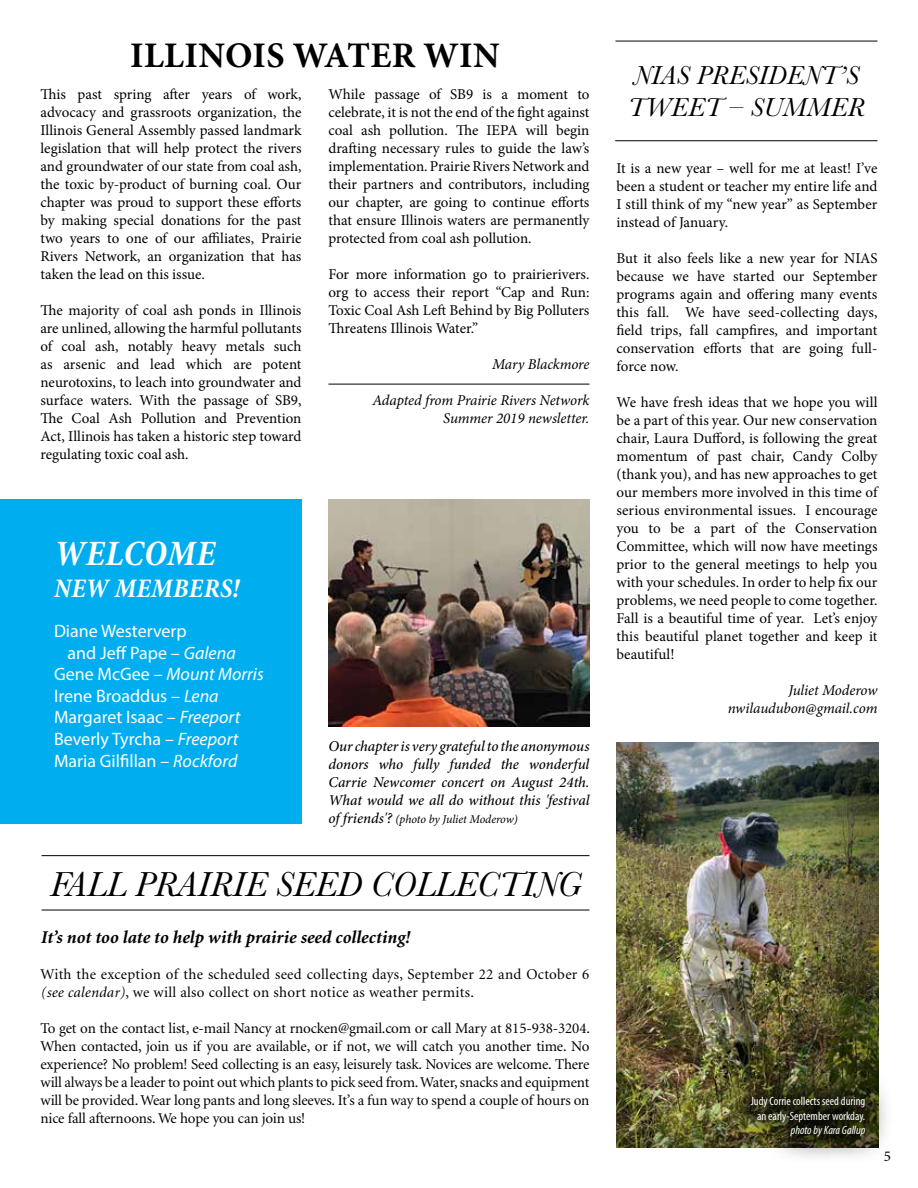
<style>
.page{position:relative;width:918px;height:1188px;background:#fff}
.page>*{position:absolute;margin:0;border:0;box-sizing:border-box;transform-origin:0 0}
.t1{font:italic 36px "Baskerville";color:#000}
.t2{font:700 36px "Minion Pro";letter-spacing:.01em;color:#000}
.t3{font:italic 700 condensed 36px "Minion Pro";letter-spacing:.01em;color:#fff}
.t4{font:italic 27px/32.4px "Baskerville";letter-spacing:.01em;color:#000}
.t5{font:italic 700 condensed 27px "Minion Pro";letter-spacing:.01em;color:#fff}
.t6{font:18px "Myriad Pro";color:#fff}
.t7{font:italic 700 18px "Minion";color:#000}
.t8{font:italic 18px "Myriad Pro";color:#fff}
.t9{font:15px/18px "Minion Pro";color:#000;text-align:justify}
.t10{font:15px/18px "Minion";letter-spacing:.02em;color:#000}
.t11{font:italic 500 15px/18px "Minion Pro";letter-spacing:-.005em;color:#000;text-align:justify}
.t12{font:italic 15px/18px "Minion Pro";letter-spacing:-.005em;color:#000;text-align:right}
.t13{font:condensed 12px/14.4px "Myriad Pro";color:#fff;text-align:center}
.t14{font:italic 12px "Minion Pro";letter-spacing:-.01em;color:#000}
.t15{font:italic condensed 12px "Myriad Pro";color:#fff}
.s1{font-style:italic}
.s2{font-style:normal}
.s3{font-weight:500;font-size:15px}
</style>
<div class="page">
<hr style="left:615px;top:41px;width:262px;height:1px;background:#000">
<hr style="left:615px;top:141px;width:263px;height:1px;background:#000">
<div style="left:614px;top:742px;width:265px;height:406px;background:#000;opacity:.5"></div>
<div style="left:723px;top:1068px;width:171px;height:97px;background:#000;opacity:.9"></div>
<hr style="left:42px;top:855px;width:547px;height:1px;background:#000">
<hr style="left:42px;top:910px;width:547px;height:1px;background:#000">
<img style="left:328px;top:500px;width:262px;height:227px">
<hr style="left:328px;top:384px;width:262px;height:1px;background:#000">
<div style="left:0;top:500px;width:302px;height:324px;background:#00aeef"></div>
<h1 class="t2" style="left:130px;top:30px;width:371px">ILLINOIS WATER WIN</h1>
<p class="t9" style="left:40px;top:85px;width:263px">This past spring after years of work, advocacy and grassroots organization, the Illinois General Assembly passed landmark legislation that will help protect the rivers and groundwater of our state from coal ash, the toxic by-product of burning coal. Our chapter was proud to support these efforts by making special donations for the past two years to one of our affiliates, Prairie Rivers Network, an organization that has taken the lead on this issue.</p>
<p class="t9" style="left:40px;top:301px;width:263px">The majority of coal ash ponds in Illinois are unlined, allowing the harmful pollutants of coal ash, notably heavy metals such as arsenic and lead which are potent neurotoxins, to leach into groundwater and surface waters. With the passage of SB9, The Coal Ash Pollution and Prevention Act, Illinois has taken a historic step toward regulating toxic coal ash.</p>
<p class="t9" style="left:328px;top:85px;width:263px">While passage of SB9 is a moment to celebrate, it is not the end of the fight against coal ash pollution. The IEPA will begin drafting necessary rules to guide the law’s implementation. Prairie Rivers Network and their partners and contributors, including our chapter, are going to continue efforts that ensure Illinois waters are permanently protected from coal ash pollution.</p>
<p class="t9" style="left:328px;top:265px;width:263px">For more information go to prairierivers. org to access their report “Cap and Run:<br>Toxic Coal Ash Left Behind by Big Polluters Threatens Illinois Water.”</p>
<p class="t12" style="left:492px;top:355px;width:99px">Mary Blackmore</p>
<p class="t12" style="left:372px;top:391px;width:219px">Adapted from Prairie Rivers Network<br>Summer 2019 newsletter.</p>
<h1 class="t3" style="left:54px;top:529px;width:163px">WELCOME</h1>
<h2 class="t5" style="left:54px;top:570px;width:187px">NEW MEMBERS!</h2>
<p class="t6" style="left:54px;top:620px;width:134px">Diane Westerverp</p>
<p class="t6" style="left:68px;top:642px;width:170px">and Jeff Pape – <span class="s1">Galena</span></p>
<p class="t8" style="left:54px;top:663px;width:211px"><span class="s2">Gene McGee –</span> Mount Morris</p>
<p class="t6" style="left:54px;top:685px;width:166px">Irene Broaddus – <span class="s1">Lena</span></p>
<p class="t6" style="left:54px;top:706px;width:188px">Margaret Isaac – <span class="s1">Freeport</span></p>
<p class="t6" style="left:54px;top:728px;width:186px">Beverly Tyrcha – <span class="s1">Freeport</span></p>
<p class="t6" style="left:54px;top:750px;width:185px">Maria Gilfillan – <span class="s1">Rockford</span></p>
<p class="t11" style="left:328px;top:737px;width:263px">Our chapter is very grateful to the anonymous donors who fully funded the wonderful Carrie Newcomer concert on August 24th.<br>What would we all do without this 'festival</p>
<p class="t14" style="left:328px;top:811px;width:191px"><span class="s3">of friends'?</span> (photo by Juliet Moderow)</p>
<h1 class="t1" style="left:50px;top:861px;width:533px">FALL PRAIRIE SEED COLLECTING</h1>
<p class="t7" style="left:40px;top:928px;width:371px">It’s not too late to help with prairie seed collecting!</p>
<p class="t10" style="left:40px;top:966px;width:550px">With the exception of the scheduled seed collecting days, September 22 and October 6 <span class="s1">(see calendar)</span>, we will also collect on short notice as weather permits.</p>
<p class="t10" style="left:40px;top:1020px;width:551px;text-align:justify">To get on the contact list, e-mail Nancy at rnocken@gmail.com or call Mary at 815-938-3204.<br>When contacted, join us if you are available, or if not, we will catch you another time. No experience? No problem! Seed collecting is an easy, leisurely task. Novices are welcome. There will always be a leader to point out which plants to pick seed from. Water, snacks and equipment will be provided. Wear long pants and long sleeves. It’s a fun way to spend a couple of hours on nice fall afternoons. We hope you can join us!</p>
<h2 class="t4" style="left:628px;top:59px;width:238px">NIAS PRESIDENT’S<br>TWEET – SUMMER</h2>
<p class="t9" style="left:616px;top:159px;width:262px">It is a new year – well for me at least! I’ve been a student or teacher my entire life and I still think of my “new year” as September instead of January.</p>
<p class="t9" style="left:616px;top:249px;width:263px">But it also feels like a new year for NIAS because we have started our September programs again and offering many events this fall. We have seed-collecting days, field trips, fall campfires, and important conservation efforts that are going full&shy;force now.</p>
<p class="t9" style="left:616px;top:393px;width:263px">We have fresh ideas that we hope you will be a part of this year. Our new conservation chair, Laura Dufford, is following the great momentum of past chair, Candy Colby (thank you), and has new approaches to get our members more involved in this time of serious environmental issues. I encourage you to be a part of the Conservation Committee, which will now have meetings prior to the general meetings to help you with your schedules. In order to help fix our problems, we need people to come together.<br>Fall is a beautiful time of year. Let’s enjoy this beautiful planet together and keep it beautiful!</p>
<p class="t12" style="left:728px;top:681px;width:151px">Juliet Moderow nwilaudubon@gmail.com</p>
<p class="t13" style="left:751px;top:1094px;width:116px">Judy Corrie collects seed during an early-September workday.</p>
<p class="t15" style="left:791px;top:1123px;width:76px">photo by Kara Gallup</p>
<p class="t9" style="left:884px;top:1147px;width:9px">5</p>
</div>
